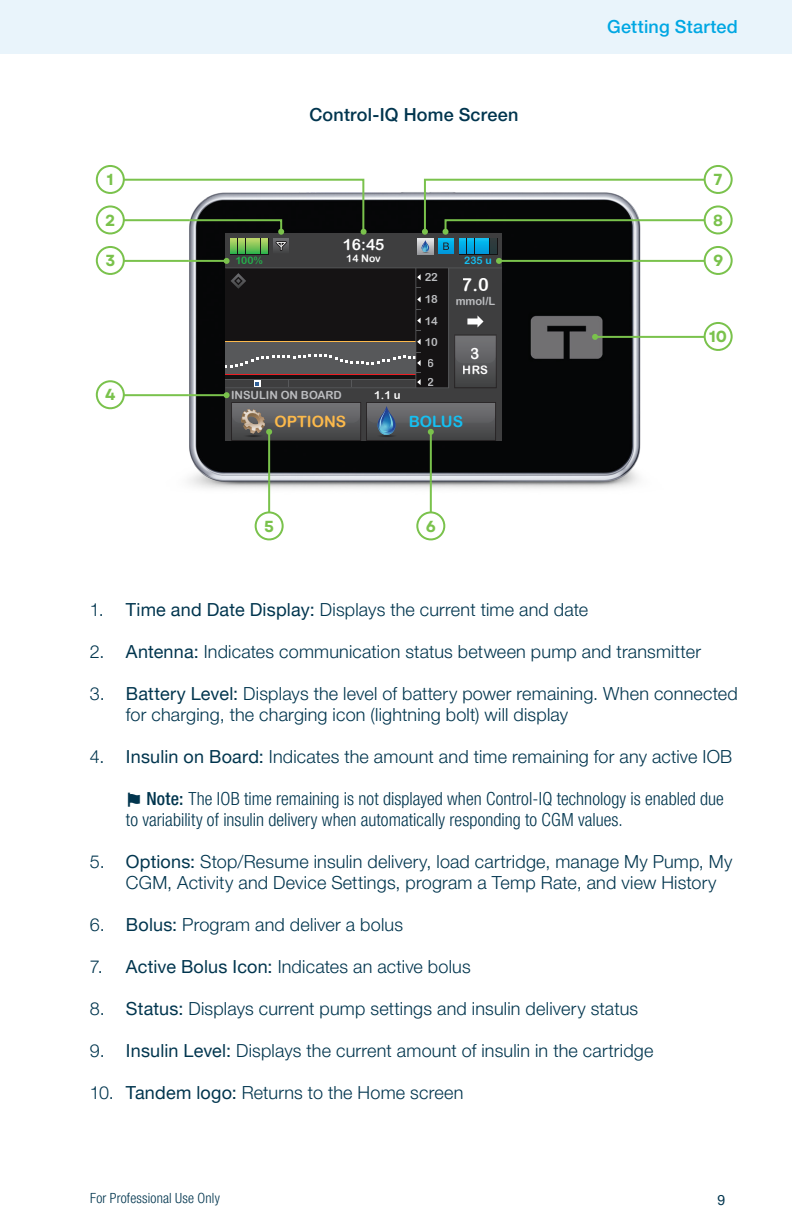
<style>
.page{position:relative;width:792px;height:1224px;background:#fff}
.page>*{position:absolute;margin:0;border:0;box-sizing:border-box;transform-origin:0 0}
.t1{font:18.2px "Arial Rounded MT Bold";color:#fff}
.t2{font:300 18px/21px "Helvetica Neue LT Pro";letter-spacing:.01em;color:#01354e}
.t3{font:300 condensed 18px/21px "Helvetica Neue LT Pro";letter-spacing:.005em;color:#01354e}
.t4{font:500 18px "Helvetica Neue LT Pro";letter-spacing:.015em;color:#01354e}
.t5{font:500 18px "Helvetica Neue LT Pro";letter-spacing:.02em;color:#00a7e3}
.t6{font:700 16px "Garet";color:#7ac24c}
.t7{font:15.6px "Arial Rounded MT Bold";color:#fcb94b}
.t8{font:15.6px "Arial Rounded MT Bold";color:#fff}
.t9{font:15.6px "Arial Rounded MT Bold";color:#15c0f2}
.t10{font:300 condensed 14px "Helvetica Neue LT Pro";letter-spacing:.015em;color:#01354e}
.t11{font:14px "Helvetica Neue LT Pro";color:#01354e}
.t12{font:11.6px "Arial Rounded MT Bold";color:#fff}
.t13{font:11.2px/21.4px "Arial Rounded MT Bold";color:#bcbdc0;text-align:center}
.t14{font:11.2px "Arial Rounded MT Bold";color:#fff}
.t15{font:10.4px "Arial Rounded MT Bold";color:#fff}
.t16{font:10.4px "Arial Rounded MT Bold";color:#23b24b}
.t17{font:10.4px "Arial Rounded MT Bold";color:#15c0f2}
.s1{font-weight:400}
.s2{font-family:"Garet";font-weight:700;font-stretch:normal;font-size:16px}
.s3{font-weight:500}
</style>
<div class="page">
<div style="left:0;top:0;width:792px;height:54px;background:#e9f4fb"></div>
<img style="left:126px;top:192px;width:576px;height:349px">
<hr style="left:124px;top:260px;width:65px;height:2px;background:#7ac24c">
<div style="left:96px;top:246px;width:29px;height:29px;border:2px solid #7ac24c;border-radius:50%"></div>
<hr style="left:123px;top:394px;width:66px;height:2px;background:#7ac24c">
<div style="left:96px;top:380px;width:29px;height:29px;border:2px solid #7ac24c;border-radius:50%"></div>
<hr style="left:268px;top:482px;width:2px;height:30px;background:#7ac24c">
<hr style="left:268px;top:432px;width:2px;height:50px;background:#7ac24c">
<div style="left:255px;top:511px;width:29px;height:29px;border:2px solid #7ac24c;border-radius:50%"></div>
<hr style="left:430px;top:482px;width:2px;height:30px;background:#7ac24c">
<hr style="left:430px;top:432px;width:2px;height:50px;background:#7ac24c">
<div style="left:416px;top:511px;width:29px;height:29px;border:2px solid #7ac24c;border-radius:50%"></div>
<hr style="left:640px;top:336px;width:65px;height:2px;background:#7ac24c">
<div style="left:704px;top:322px;width:29px;height:29px;border:2px solid #7ac24c;border-radius:50%"></div>
<hr style="left:640px;top:260px;width:65px;height:2px;background:#7ac24c">
<div style="left:704px;top:246px;width:29px;height:29px;border:2px solid #7ac24c;border-radius:50%"></div>
<div style="left:704px;top:205px;width:29px;height:29px;border:2px solid #7ac24c;border-radius:50%"></div>
<hr style="left:424px;top:192px;width:2px;height:40px;background:#7ac24c">
<div style="left:704px;top:165px;width:29px;height:29px;border:2px solid #7ac24c;border-radius:50%"></div>
<hr style="left:639px;top:219px;width:66px;height:2px;background:#7ac24c">
<svg style="left:423px;top:178px;width:284px;height:16px"></svg>
<svg style="left:188px;top:218px;width:453px;height:223px;background:#2f3131"></svg>
<hr style="left:362px;top:192px;width:2px;height:40px;background:#7ac24c">
<hr style="left:124px;top:219px;width:66px;height:2px;background:#7ac24c">
<svg style="left:123px;top:178px;width:242px;height:16px"></svg>
<div style="left:96px;top:165px;width:29px;height:29px;border:2px solid #7ac24c;border-radius:50%"></div>
<div style="left:96px;top:205px;width:29px;height:29px;border:2px solid #7ac24c;border-radius:50%"></div>
<p class="t4" style="left:309px;top:104px;width:211px">Control-IQ Home Screen</p>
<p class="t5" style="left:607px;top:16px;width:132px">Getting Started</p>
<p class="t6" style="left:107px;top:170px;width:8px">1</p>
<p class="t6" style="left:714px;top:170px;width:11px">7</p>
<p class="t6" style="left:105px;top:210px;width:12px">2</p>
<p class="t6" style="left:713px;top:210px;width:11px">8</p>
<p class="t6" style="left:105px;top:251px;width:11px">3</p>
<p class="t6" style="left:105px;top:385px;width:12px">4</p>
<p class="t8" style="left:343px;top:235px;width:43px">16:45</p>
<p class="t16" style="left:235px;top:254px;width:29px">100%</p>
<p class="t15" style="left:346px;top:252px;width:36px">14 Nov</p>
<p class="t17" style="left:464px;top:254px;width:29px">235 u</p>
<p class="t13" style="left:424px;top:266px;width:15px">22<br>18<br>14<br>10<br>6</p>
<p class="t13" style="left:428px;top:371px;width:8px">2</p>
<p class="t1" style="left:462px;top:274px;width:29px">7.0</p>
<p class="t13" style="left:456px;top:290px;width:41px">mmol/L</p>
<p class="t8" style="left:471px;top:344px;width:11px">3</p>
<p class="t12" style="left:463px;top:363px;width:27px">HRS</p>
<p class="t13" style="left:231px;top:384px;width:112px">INSULIN ON BOARD</p>
<p class="t7" style="left:274px;top:412px;width:73px">OPTIONS</p>
<p class="t9" style="left:409px;top:412px;width:56px">BOLUS</p>
<p class="t14" style="left:374px;top:389px;width:28px">1.1 u</p>
<p class="t6" style="left:264px;top:516px;width:11px">5</p>
<p class="t6" style="left:426px;top:516px;width:12px">6</p>
<p class="t6" style="left:713px;top:251px;width:12px">9</p>
<p class="t6" style="left:709px;top:327px;width:20px">10</p>
<p class="t2" style="left:90px;top:599px;width:500px">1. <span class="s1">Time and Date Display:</span> Displays the current time and date</p>
<p class="t2" style="left:90px;top:641px;width:613px">2. <span class="s1">Antenna:</span> Indicates communication status between pump and transmitter</p>
<p class="t2" style="left:126px;top:683px;width:613px;text-indent:-36px">3. <span class="s1">Battery Level:</span> Displays the level of battery power remaining. When connected for charging, the charging icon (lightning bolt) will display</p>
<p class="t2" style="left:90px;top:746px;width:644px">4. <span class="s1">Insulin on Board:</span> Indicates the amount and time remaining for any active IOB</p>
<p class="t3" style="left:126px;top:788px;width:599px"><span class="s2">⚑</span> <span class="s3">Note:</span> The IOB time remaining is not displayed when Control-IQ technology is enabled due to variability of insulin delivery when automatically responding to CGM values.</p>
<p class="t2" style="left:126px;top:851px;width:608px;text-indent:-36px">5. <span class="s1">Options:</span> Stop/Resume insulin delivery, load cartridge, manage My Pump, My<br>CGM, Activity and Device Settings, program a Temp Rate, and view History</p>
<p class="t2" style="left:90px;top:914px;width:315px">6. <span class="s1">Bolus:</span> Program and deliver a bolus</p>
<p class="t2" style="left:90px;top:956px;width:382px">7. <span class="s1">Active Bolus Icon:</span> Indicates an active bolus</p>
<p class="t2" style="left:90px;top:998px;width:550px">8. <span class="s1">Status:</span> Displays current pump settings and insulin delivery status</p>
<p class="t2" style="left:90px;top:1040px;width:565px">9. <span class="s1">Insulin Level:</span> Displays the current amount of insulin in the cartridge</p>
<p class="t2" style="left:90px;top:1082px;width:375px">10. <span class="s1">Tandem logo:</span> Returns to the Home screen</p>
<p class="t10" style="left:90px;top:1190px;width:131px">For Professional Use Only</p>
<p class="t11" style="left:718px;top:1192px;width:9px">9</p>
</div>
